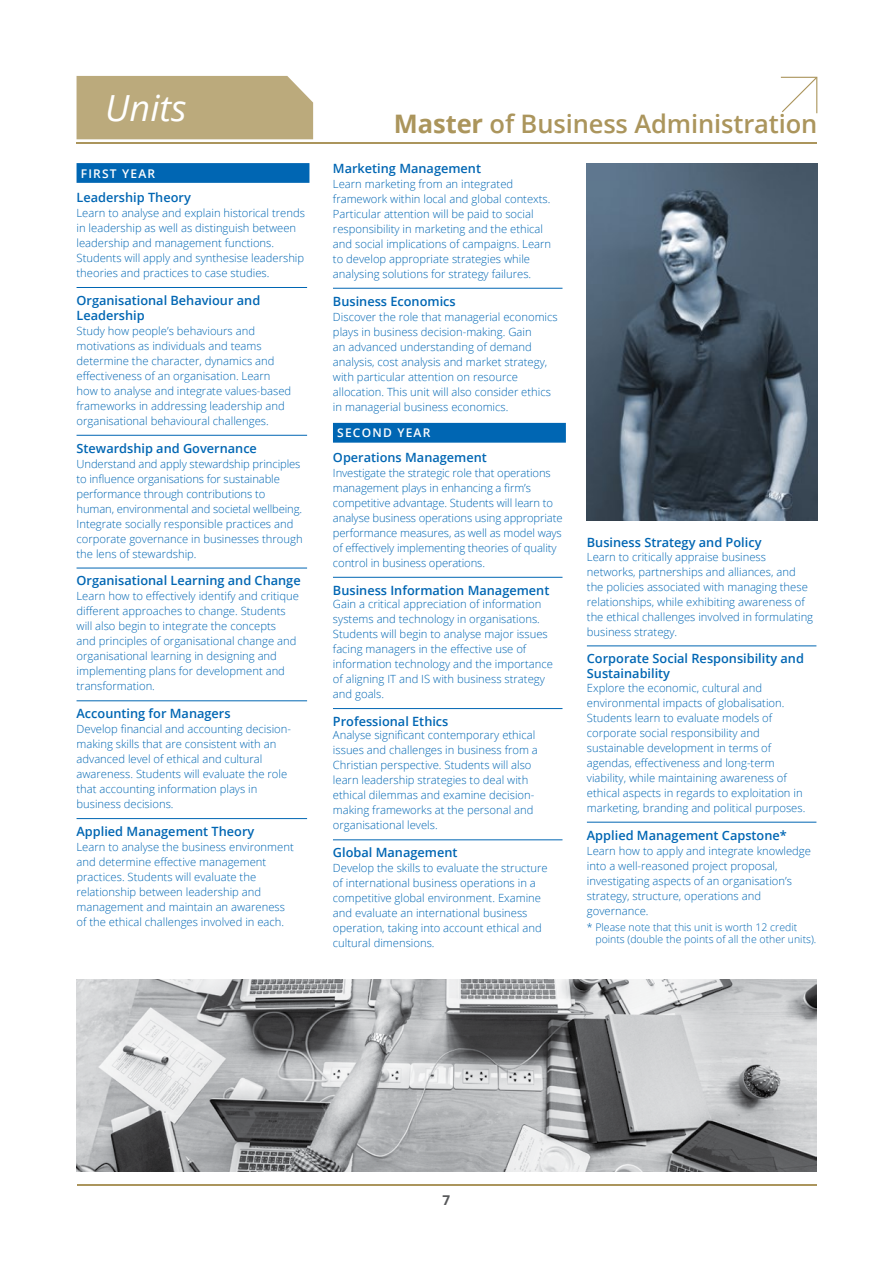
<style>
.page{position:relative;width:893px;height:1263px;background:#fff}
.page>*{position:absolute;margin:0;border:0;box-sizing:border-box;transform-origin:0 0}
.t1{font:italic 36px "Open Sans";color:#fff}
.t2{font:600 25.5px "Open Sans";letter-spacing:-.005em;color:#ab955c}
.t3{font:700 13.5px "Open Sans";color:#58595b}
.t4{font:600 12.75px/15px "Open Sans";color:#0066b3}
.t5{font:600 12px "Open Sans";letter-spacing:.1em;color:#fff}
.t6{font:300 11.25px/15px "Open Sans";color:#0066b3}
.t7{font:300 10.5px/12px "Open Sans";color:#0066b3}
.s1{font-weight:700}
</style>
<div class="page">
<hr style="left:333px;top:288px;width:229px;height:1px;background:#0066b3">
<hr style="left:333px;top:577px;width:229px;height:1px;background:#0066b3">
<hr style="left:333px;top:708px;width:229px;height:1px;background:#0066b3">
<hr style="left:333px;top:839px;width:229px;height:1px;background:#0066b3">
<div style="left:333px;top:423px;width:233px;height:20px;background:#0066b3"></div>
<div style="left:77px;top:76px;width:236px;height:63px;background:#bbaa7c"></div>
<hr style="left:77px;top:142px;width:740px;height:2px;background:#ab955c">
<svg style="left:780px;top:76px;width:38px;height:38px"></svg>
<img style="left:587px;top:163px;width:230px;height:357px">
<hr style="left:587px;top:645px;width:229px;height:1px;background:#0066b3">
<hr style="left:587px;top:822px;width:229px;height:1px;background:#0066b3">
<img style="left:77px;top:979px;width:739px;height:193px">
<hr style="left:77px;top:1184px;width:739px;height:1px;background:#ab955c">
<hr style="left:77px;top:287px;width:230px;height:1px;background:#0066b3">
<hr style="left:77px;top:435px;width:230px;height:1px;background:#0066b3">
<hr style="left:77px;top:568px;width:230px;height:1px;background:#0066b3">
<hr style="left:77px;top:700px;width:230px;height:1px;background:#0066b3">
<hr style="left:77px;top:818px;width:230px;height:1px;background:#0066b3">
<svg style="left:77px;top:163px;width:232px;height:20px;background:#0267b3"></svg>
<h1 class="t1" style="left:105px;top:83px;width:83px">Units</h1>
<p class="t5" style="left:81px;top:165px;width:76px">FIRST YEAR</p>
<p class="t4" style="left:77px;top:190px;width:116px">Leadership Theory</p>
<p class="t6" style="left:77px;top:205px;width:230px">Learn to analyse and explain historical trends in leadership as well as distinguish between leadership and management functions.<br>Students will apply and synthesise leadership theories and practices to case studies.</p>
<p class="t4" style="left:77px;top:292px;width:185px">Organisational Behaviour and<br>Leadership</p>
<p class="t6" style="left:77px;top:323px;width:216px">Study how people’s behaviours and motivations as individuals and teams determine the character, dynamics and effectiveness of an organisation. Learn how to analyse and integrate values-based frameworks in addressing leadership and organisational behavioural challenges.</p>
<p class="t4" style="left:77px;top:440px;width:182px">Stewardship and Governance</p>
<p class="t6" style="left:77px;top:456px;width:228px">Understand and apply stewardship principles to influence organisations for sustainable performance through contributions to human, environmental and societal wellbeing.<br>Integrate socially responsible practices and corporate governance in businesses through the lens of stewardship.</p>
<p class="t4" style="left:77px;top:573px;width:226px">Organisational Learning and Change</p>
<p class="t6" style="left:77px;top:588px;width:224px">Learn how to effectively identify and critique different approaches to change. Students will also begin to integrate the concepts<br>and principles of organisational change and organisational learning in designing and implementing plans for development and transformation.</p>
<p class="t4" style="left:77px;top:706px;width:156px">Accounting for Managers</p>
<p class="t6" style="left:77px;top:721px;width:216px">Develop financial and accounting decision&shy;making skills that are consistent with an advanced level of ethical and cultural awareness. Students will evaluate the role that accounting information plays in business decisions.</p>
<p class="t4" style="left:77px;top:823px;width:179px">Applied Management Theory</p>
<p class="t6" style="left:77px;top:839px;width:219px">Learn to analyse the business environment and determine effective management practices. Students will evaluate the relationship between leadership and management and maintain an awareness of the ethical challenges involved in each.</p>
<h2 class="t2" style="left:394px;top:106px;width:425px"><span class="s1">Master</span> of Business Administration</h2>
<p class="t4" style="left:333px;top:160px;width:150px">Marketing Management</p>
<p class="t6" style="left:333px;top:176px;width:220px">Learn marketing from an integrated framework within local and global contexts.<br>Particular attention will be paid to social responsibility in marketing and the ethical and social implications of campaigns. Learn to develop appropriate strategies while analysing solutions for strategy failures.</p>
<p class="t4" style="left:333px;top:293px;width:124px">Business Economics</p>
<p class="t6" style="left:333px;top:309px;width:226px">Discover the role that managerial economics plays in business decision-making. Gain<br>an advanced understanding of demand analysis, cost analysis and market strategy, with particular attention on resource allocation. This unit will also consider ethics in managerial business economics.</p>
<p class="t5" style="left:337px;top:425px;width:95px">SECOND YEAR</p>
<p class="t4" style="left:333px;top:449px;width:155px">Operations Management</p>
<p class="t6" style="left:333px;top:465px;width:231px">Investigate the strategic role that operations management plays in enhancing a firm’s competitive advantage. Students will learn to analyse business operations using appropriate performance measures, as well as model ways of effectively implementing theories of quality control in business operations.</p>
<p class="t4" style="left:333px;top:582px;width:218px">Business Information Management</p>
<p class="t6" style="left:333px;top:596px;width:221px">Gain a critical appreciation of information systems and technology in organisations.<br>Students will begin to analyse major issues facing managers in the effective use of information technology and the importance of aligning IT and IS with business strategy and goals.</p>
<p class="t4" style="left:333px;top:713px;width:117px">Professional Ethics</p>
<p class="t6" style="left:333px;top:727px;width:206px">Analyse significant contemporary ethical issues and challenges in business from a Christian perspective. Students will also learn leadership strategies to deal with ethical dilemmas and examine decision&shy;making frameworks at the personal and organisational levels.</p>
<p class="t4" style="left:333px;top:845px;width:126px">Global Management</p>
<p class="t6" style="left:333px;top:860px;width:216px">Develop the skills to evaluate the structure of international business operations in a competitive global environment. Examine and evaluate an international business operation, taking into account ethical and cultural dimensions.</p>
<p class="t4" style="left:587px;top:535px;width:176px">Business Strategy and Policy</p>
<p class="t6" style="left:587px;top:549px;width:228px">Learn to critically appraise business networks, partnerships and alliances, and the policies associated with managing these relationships, while exhibiting awareness of the ethical challenges involved in formulating business strategy.</p>
<p class="t4" style="left:587px;top:651px;width:219px">Corporate Social Responsibility and<br>Sustainability</p>
<p class="t6" style="left:587px;top:680px;width:220px">Explore the economic, cultural and environmental impacts of globalisation.<br>Students learn to evaluate models of corporate social responsibility and sustainable development in terms of agendas, effectiveness and long-term viability, while maintaining awareness of ethical aspects in regards to exploitation in marketing, branding and political purposes.</p>
<p class="t4" style="left:587px;top:827px;width:201px">Applied Management Capstone*</p>
<p class="t6" style="left:587px;top:843px;width:226px">Learn how to apply and integrate knowledge into a well-reasoned project proposal, investigating aspects of an organisation’s strategy, structure, operations and governance.</p>
<p class="t7" style="left:595px;top:921px;width:223px;text-indent:-9px">* Please note that this unit is worth 12 credit points (double the points of all the other units).</p>
<p class="t3" style="left:443px;top:1191px;width:9px">7</p>
</div>
